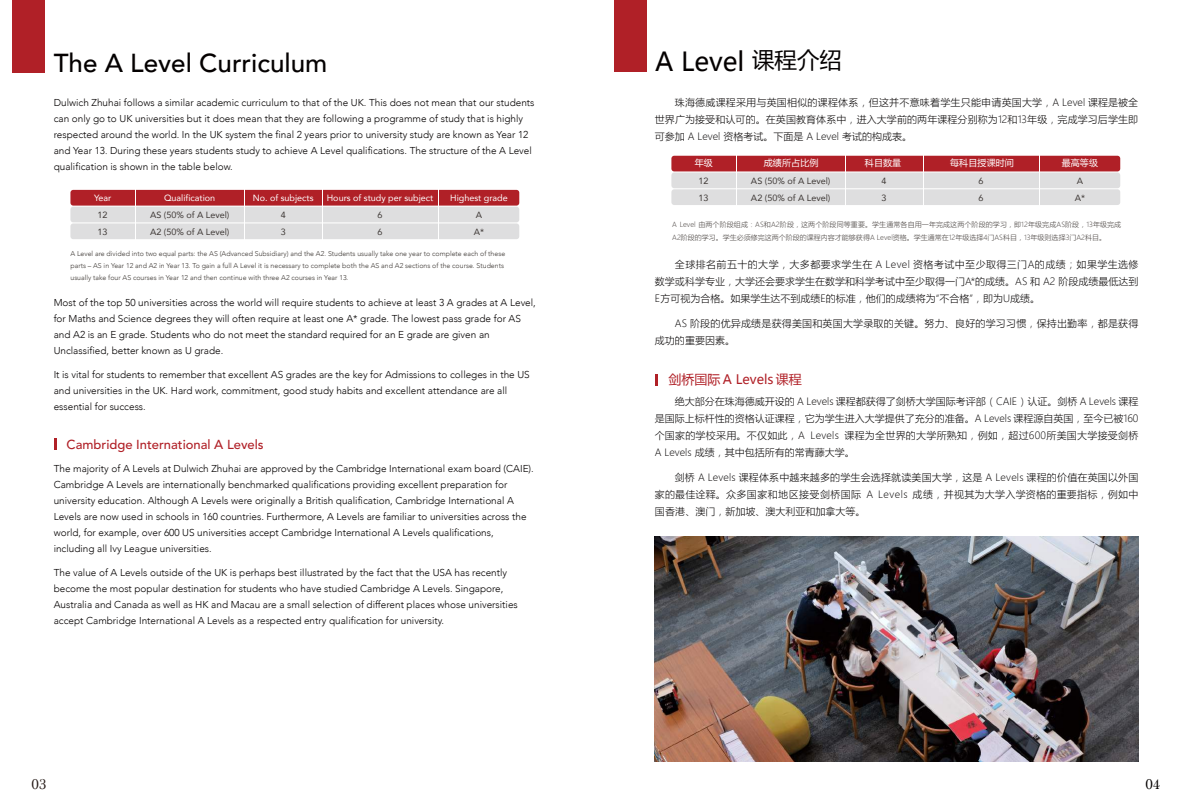
<style>
.page{position:relative;width:1191px;height:808px;background:#fff}
.page>*{position:absolute;margin:0;border:0;box-sizing:border-box;transform-origin:0 0}
.t1{font:500 26px "Avenir";color:#040000}
.t2{font:26px "Microsoft Ya Hei UI";color:#040000}
.t3{font:22.5px "Microsoft Ya Hei UI";color:#040000}
.t4{font:15px "Baskerville Com";color:#231815}
.t5{font:15px "Baskerville Com";color:#040000}
.t6{font:500 13px "Avenir LT Std";color:#b02027}
.t7{font:13px "Microsoft Ya Hei UI";color:#b02027}
.t8{font:300 10px/16px "Avenir";color:#040000}
.t9{font:10px/17px "Microsoft Ya Hei UI Light";letter-spacing:.01em;color:#040000;text-align:justify}
.t10{font:9px/17px "Avenir";color:#3e3835}
.t11{font:9px "Avenir";color:#fff}
.t12{font:9px "Microsoft Ya Hei UI";letter-spacing:.015em;color:#fff}
.t13{font:300 7px/12px "Avenir";color:#3e3935}
.t14{font:7px/13px "Microsoft Ya Hei UI Light";color:#3e3835}
.s1{font-family:"Adobe Song Std"}
</style>
<div class="page">
<div style="left:70px;top:190px;width:449px;height:16px;background:#b02027;border-radius:3px"></div>
<div style="left:70px;top:207px;width:449px;height:15px;background:#dededf;border-radius:3px"></div>
<div style="left:70px;top:223px;width:449px;height:16px;background:#dededf;border-radius:3px"></div>
<hr style="left:135px;top:190px;width:1px;height:51px;background:#fff">
<hr style="left:244px;top:190px;width:1px;height:51px;background:#fff">
<hr style="left:322px;top:190px;width:1px;height:51px;background:#fff">
<hr style="left:438px;top:190px;width:1px;height:51px;background:#fff">
<svg style="left:54px;top:438px;width:2px;height:11px"></svg>
<div style="left:12px;top:0;width:33px;height:73px;background:#b02027"></div>
<div style="left:614px;top:0;width:32px;height:72px;background:#b02027"></div>
<svg style="left:655px;top:374px;width:2px;height:12px"></svg>
<img style="left:655px;top:536px;width:483px;height:225px">
<div style="left:671px;top:156px;width:449px;height:15px;background:#b02027;border-radius:3px"></div>
<div style="left:671px;top:173px;width:449px;height:15px;background:#dededf;border-radius:3px"></div>
<div style="left:671px;top:189px;width:449px;height:16px;background:#dededf;border-radius:3px"></div>
<hr style="left:736px;top:156px;width:1px;height:51px;background:#fff">
<hr style="left:844px;top:156px;width:1px;height:51px;background:#fff">
<hr style="left:922px;top:156px;width:1px;height:51px;background:#fff">
<hr style="left:1038px;top:156px;width:1px;height:51px;background:#fff">
<h1 class="t1" style="left:54px;top:41px;width:275px">The A Level Curriculum</h1>
<p class="t8" style="left:54px;top:95px;width:482px">Dulwich Zhuhai follows a similar academic curriculum to that of the UK. This does not mean that our students can only go to UK universities but it does mean that they are following a programme of study that is highly respected around the world. In the UK system the final 2 years prior to university study are known as Year 12 and Year 13<span class="s1">.</span> During these years students study to achieve A Level qualifications. The structure of the A Level qualification is shown in the table below.</p>
<p class="t11" style="left:94px;top:190px;width:19px">Year</p>
<p class="t10" style="left:98px;top:206px;width:12px">12<br>13</p>
<p class="t11" style="left:164px;top:190px;width:53px">Qualification</p>
<p class="t10" style="left:150px;top:206px;width:81px">AS (50% of A Level)<br>A2 (50% of A Level)</p>
<p class="t11" style="left:253px;top:190px;width:62px">No. of subjects</p>
<p class="t10" style="left:281px;top:206px;width:7px">4<br>3</p>
<p class="t11" style="left:327px;top:190px;width:108px">Hours of study per subject</p>
<p class="t10" style="left:377px;top:206px;width:7px">6<br>6</p>
<p class="t11" style="left:450px;top:190px;width:59px">Highest grade</p>
<p class="t10" style="left:474px;top:206px;width:12px">A<br>A*</p>
<p class="t13" style="left:70px;top:247px;width:436px">A Level are divided into two equal parts: the AS (Advanced Subsidiary) and the A2. Students usually take one year to complete each of these parts – AS in Year 12 and A2 in Year 13. To gain a full A Level it is necessary to complete both the AS and A2 sections of the course. Students usually take four AS courses in Year 12 and then continue with three A2 courses in Year 13.</p>
<p class="t8" style="left:54px;top:295px;width:483px">Most of the top 50 universities across the world will require students to achieve at least 3 A grades at A Level, for Maths and Science degrees they will often require at least one A* grade. The lowest pass grade for AS and A2 is an E grade. Students who do not meet the standard required for an E grade are given an Unclassified, better known as U grade.</p>
<p class="t8" style="left:54px;top:367px;width:477px">It is vital for students to remember that excellent AS grades are the key for Admissions to colleges in the US and universities in the UK. Hard work, commitment, good study habits and excellent attendance are all essential for success.</p>
<h3 class="t6" style="left:67px;top:437px;width:198px">Cambridge International A Levels</h3>
<p class="t8" style="left:54px;top:461px;width:481px">The majority of A Levels at Dulwich Zhuhai are approved by the Cambridge International exam board (CAIE).<br>Cambridge A Levels are internationally benchmarked qualifications providing excellent preparation for university education. Although A Levels were originally a British qualification, Cambridge International A Levels are now used in schools in 160 countries. Furthermore, A Levels are familiar to universities across the world, for example, over 600 US universities accept Cambridge International A Levels qualifications, including all Ivy League universities.</p>
<p class="t8" style="left:54px;top:565px;width:465px">The value of A Levels outside of the UK is perhaps best illustrated by the fact that the USA has recently become the most popular destination for students who have studied Cambridge A Levels. Singapore, Australia and Canada as well as HK and Macau are a small selection of different places whose universities accept Cambridge International A Levels as a respected entry qualification for university.</p>
<h2 class="t3" style="left:752px;top:45px;width:91px">课程介绍</h2>
<h1 class="t2" style="left:655px;top:44px;width:91px">A Level</h1>
<p class="t9" style="left:655px;top:94px;width:485px;text-indent:20px">珠海德威课程采用与英国相似的课程体系，但这并不意味着学生只能申请英国大学，A Level 课程是被全世界广为接受和认可的。在英国教育体系中，进入大学前的两年课程分别称为12和13年级，完成学习后学生即可参加 A Level 资格考试。下面是 A Level 考试的构成表。</p>
<p class="t12" style="left:694px;top:157px;width:20px">年级</p>
<p class="t12" style="left:764px;top:157px;width:56px">成绩所占比例</p>
<p class="t12" style="left:865px;top:157px;width:38px">科目数量</p>
<p class="t12" style="left:950px;top:157px;width:65px">每科目授课时间</p>
<p class="t12" style="left:1061px;top:157px;width:38px">最高等级</p>
<p class="t10" style="left:698px;top:172px;width:12px">12<br>13</p>
<p class="t10" style="left:751px;top:172px;width:81px">AS (50% of A Level)<br>A2 (50% of A Level)</p>
<p class="t10" style="left:881px;top:172px;width:7px">4<br>3</p>
<p class="t10" style="left:978px;top:172px;width:7px">6<br>6</p>
<p class="t10" style="left:1074px;top:172px;width:12px">A<br>A*</p>
<p class="t14" style="left:672px;top:217px;width:450px">A Level 由两个阶段组成：AS和A2阶段，这两个阶段同等重要。学生通常各自用一年完成这两个阶段的学习，即12年级完成AS阶段，13年级完成<br>A2阶段的学习。学生必须修完这两个阶段的课程内容才能够获得A Level资格。学生通常在12年级选择4门AS科目，13年级则选择3门A2科目。</p>
<p class="t9" style="left:655px;top:256px;width:485px;text-indent:20px">全球排名前五十的大学，大多都要求学生在 A Level 资格考试中至少取得三门A的成绩；如果学生选修数学或科学专业，大学还会要求学生在数学和科学考试中至少取得一门A*的成绩。AS 和 A2 阶段成绩最低达到E方可视为合格。如果学生达不到成绩E的标准，他们的成绩将为“不合格”，即为U成绩。</p>
<p class="t9" style="left:655px;top:315px;width:485px;text-indent:20px">AS 阶段的优异成绩是获得美国和英国大学录取的关键。努力、良好的学习习惯，保持出勤率，都是获得成功的重要因素。</p>
<h3 class="t7" style="left:668px;top:371px;width:135px">剑桥国际 A Levels 课程</h3>
<p class="t9" style="left:655px;top:393px;width:485px;text-indent:20px">绝大部分在珠海德威开设的 A Levels 课程都获得了剑桥大学国际考评部（CAIE）认证。剑桥 A Levels 课程是国际上标杆性的资格认证课程，它为学生进入大学提供了充分的准备。A Levels 课程源自英国，至今已被160个国家的学校采用。不仅如此，A Levels 课程为全世界的大学所熟知，例如，超过600所美国大学接受剑桥A Levels 成绩，其中包括所有的常青藤大学。</p>
<p class="t9" style="left:655px;top:469px;width:485px;text-indent:20px">剑桥 A Levels 课程体系中越来越多的学生会选择就读美国大学，这是 A Levels 课程的价值在英国以外国家的最佳诠释。众多国家和地区接受剑桥国际 A Levels 成绩，并视其为大学入学资格的重要指标，例如中国香港、澳门，新加坡、澳大利亚和加拿大等。</p>
<h3 class="t4" style="left:32px;top:775px;width:17px">03</h3>
<h3 class="t5" style="left:1145px;top:775px;width:16px">04</h3>
</div>
